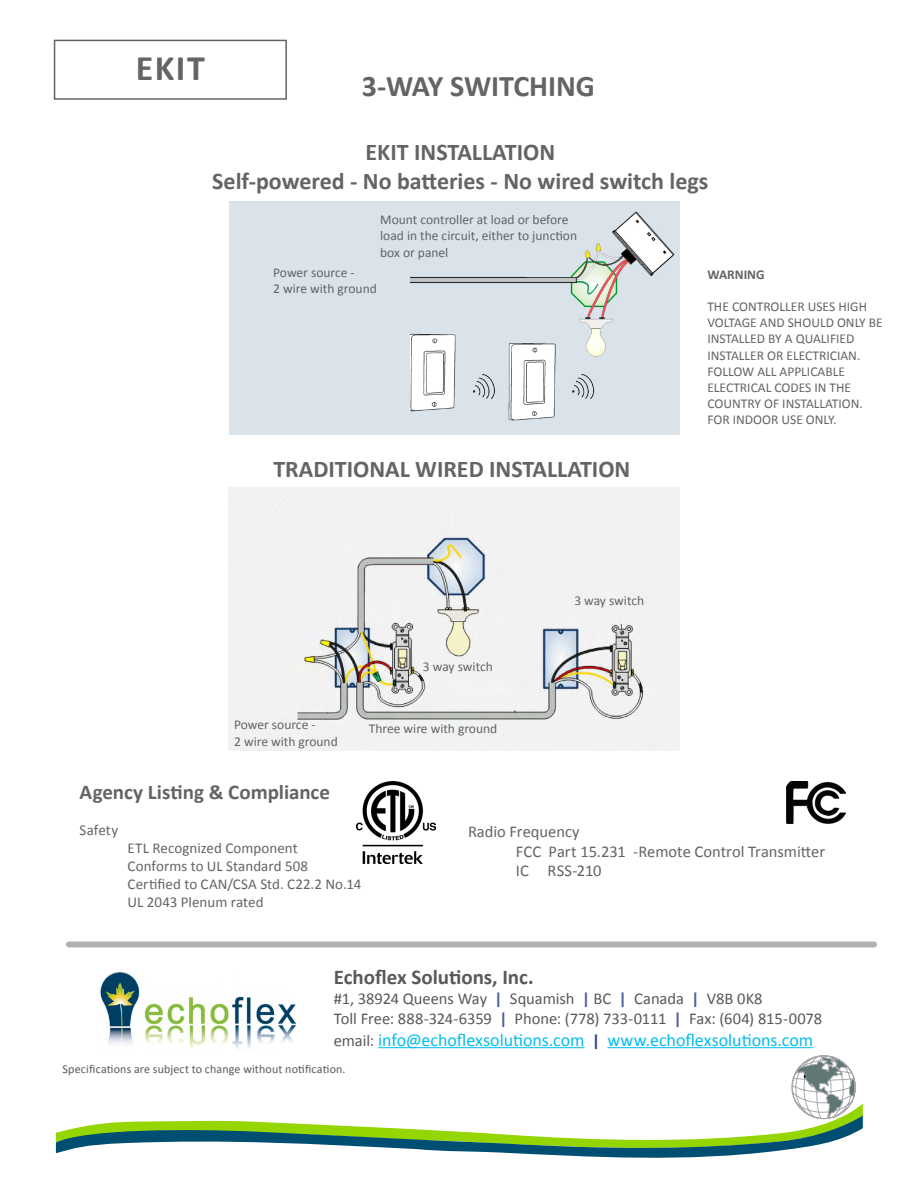
<style>
.page{position:relative;width:918px;height:1188px;background:#fff}
.page>*{position:absolute;margin:0;border:0;box-sizing:border-box;transform-origin:0 0}
.t1{font:700 36px "Calibri";color:#636466}
.t2{font:700 30px "Calibri";color:#636466}
.t3{font:700 24px/28.8px "Calibri";color:#636466;text-align:center}
.t4{font:700 21px "Calibri";color:#636466}
.t5{font:700 21px "Calibri";color:#58595b}
.t6{font:18px "Calibri";letter-spacing:-.005em;color:#00bdf2}
.t7{font:16.5px/19.8px "Calibri";letter-spacing:-.005em;color:#58595b}
.t8{font:16.5px/19.8px "Calibri";color:#636466}
.t9{font:15px/18px "Calibri";letter-spacing:.005em;color:#636466}
.t10{font:13.5px/16.2px "Calibri";color:#636466}
.t11{font:700 13.5px "Calibri";color:#636466}
.t12{font:12px "Calibri";letter-spacing:.015em;color:#58595b}
.s1{font-weight:700;color:#4f5b9e}
.s2{font-size:16.5px;color:#58595b}
.s3{font-weight:700;font-size:16.5px;color:#25408f}
</style>
<div class="page">
<svg style="left:57px;top:1055px;width:805px;height:103px"></svg>
<img style="left:100px;top:972px;width:196px;height:77px">
<hr style="left:378px;top:1047px;width:207px;height:1px;background:#00bdf2">
<hr style="left:607px;top:1047px;width:206px;height:1px;background:#00bdf2">
<div style="left:69px;top:941px;width:805px;height:6px;background:#afb1b4"></div>
<div style="left:54px;top:40px;width:233px;height:60px;border:2px solid #636466"></div>
<img style="left:357px;top:781px;width:78px;height:83px">
<img style="left:787px;top:782px;width:58px;height:41px">
<img style="left:229px;top:488px;width:451px;height:263px">
<img style="left:410px;top:201px;width:270px;height:234px">
<h1 class="t1" style="left:136px;top:45px;width:70px">EKIT</h1>
<h2 class="t2" style="left:362px;top:66px;width:235px">3-WAY SWITCHING</h2>
<h3 class="t3" style="left:212px;top:138px;width:498px">EKIT INSTALLATION<br>Self-powered - No batteries - No wired switch legs</h3>
<p class="t10" style="left:380px;top:212px;width:198px">Mount controller at load or before load in the circuit, either to junction box or panel</p>
<p class="t10" style="left:273px;top:265px;width:105px">Power source -<br>2 wire with ground</p>
<h3 class="t3" style="left:273px;top:454px;width:358px">TRADITIONAL WIRED INSTALLATION</h3>
<p class="t11" style="left:707px;top:265px;width:59px">WARNING</p>
<p class="t10" style="left:707px;top:298px;width:177px">THE CONTROLLER USES HIGH<br>VOLTAGE AND SHOULD ONLY BE<br>INSTALLED BY A QUALIFIED<br>INSTALLER OR ELECTRICIAN.<br>FOLLOW ALL APPLICABLE<br>ELECTRICAL CODES IN THE<br>COUNTRY OF INSTALLATION.<br>FOR INDOOR USE ONLY.</p>
<p class="t10" style="left:423px;top:658px;width:71px">3 way switch</p>
<p class="t10" style="left:234px;top:717px;width:105px">Power source -<br>2 wire with ground</p>
<p class="t10" style="left:369px;top:720px;width:130px">Three wire with ground</p>
<p class="t10" style="left:574px;top:593px;width:71px">3 way switch</p>
<h3 class="t4" style="left:80px;top:779px;width:252px">Agency Listing &amp; Compliance</h3>
<p class="t9" style="left:80px;top:821px;width:40px">Safety</p>
<p class="t9" style="left:128px;top:839px;width:235px">ETL Recognized Component<br>Conforms to UL Standard 508<br>Certified to CAN/CSA Std. C22.2 No.14<br>UL 2043 Plenum rated</p>
<p class="t8" style="left:516px;top:822px;width:311px;text-indent:-48px">Radio Frequency<br>FCC Part 15.231 -Remote Control Transmitter<br>IC RSS-210</p>
<h3 class="t5" style="left:334px;top:964px;width:202px">Echoflex Solutions, Inc.</h3>
<p class="t7" style="left:334px;top:989px;width:490px">#1, 38924 Queens Way <span class="s1">|</span> Squamish <span class="s1">|</span> BC <span class="s1">|</span> Canada <span class="s1">|</span> V8B 0K8<br>Toll Free: 888-324-6359 <span class="s1">|</span> Phone: (778) 733-0111 <span class="s1">|</span> Fax: (604) 815-0078</p>
<h3 class="t6" style="left:334px;top:1028px;width:481px"><span class="s2">email:</span> info@echoflexsolutions.com <span class="s3">|</span> www.echoflexsolutions.com</h3>
<p class="t12" style="left:63px;top:1061px;width:284px">Specifications are subject to change without notification.</p>
</div>
